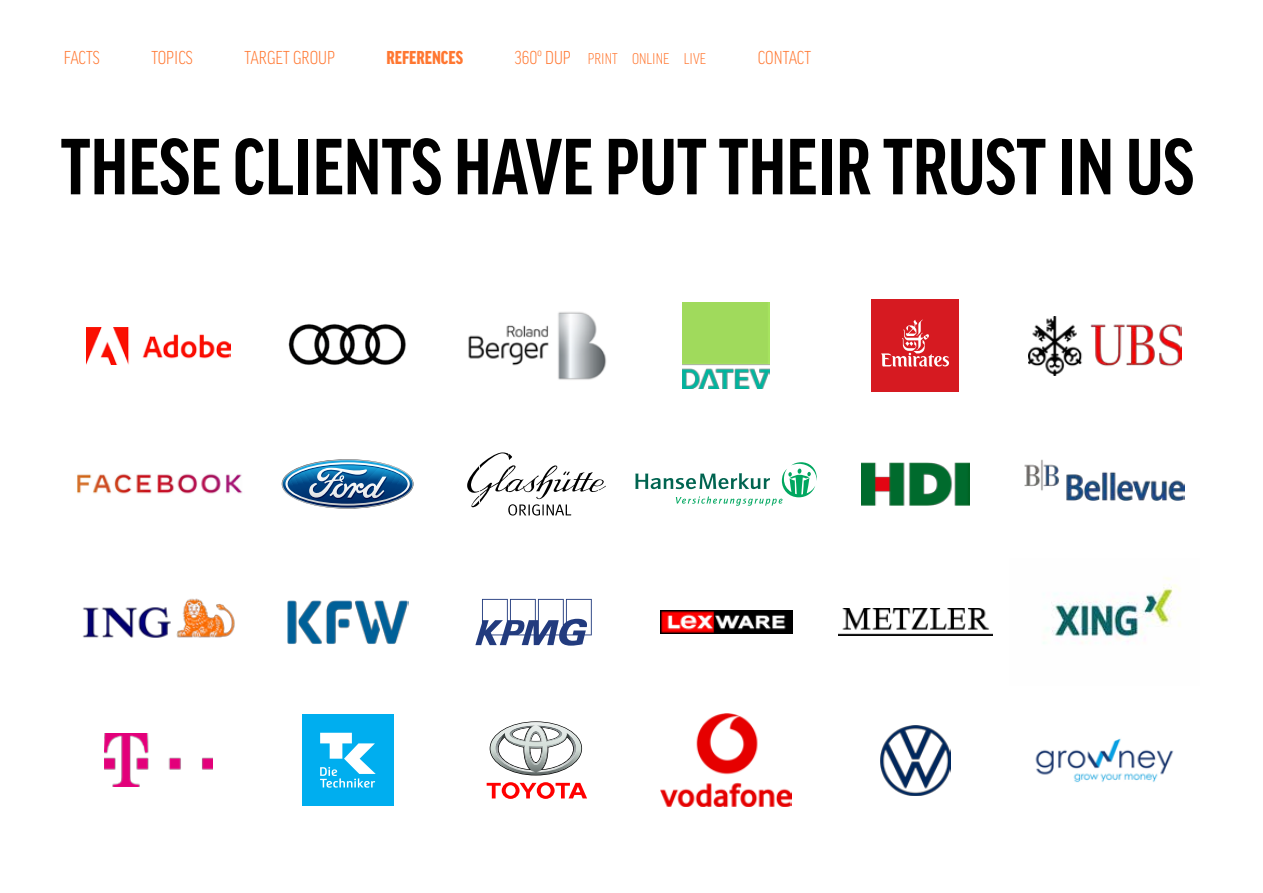
<style>
.page{position:relative;width:1263px;height:893px;background:#fff}
.page>*{position:absolute;margin:0;border:0;box-sizing:border-box;transform-origin:0 0}
.t1{font:700 condensed 76.5px "Good Pro";color:#000}
.t2{font:300 condensed 18px "Good Pro";color:#ff7731}
.t3{font:900 condensed 18px "Good Pro";color:#ff7731}
.t4{font:300 condensed 15px "Good Pro";color:#ff7731}
.s1{font-size:18px}
</style>
<div class="page">
<svg style="left:475px;top:599px;width:117px;height:47px"></svg>
<svg style="left:635px;top:462px;width:182px;height:44px"></svg>
<img style="left:282px;top:459px;width:131px;height:50px">
<svg style="left:487px;top:782px;width:100px;height:17px"></svg>
<svg style="left:490px;top:721px;width:92px;height:54px"></svg>
<div style="left:302px;top:714px;width:91px;height:92px;background:#00aeef"></div>
<svg style="left:320px;top:733px;width:56px;height:55px"></svg>
<img style="left:880px;top:725px;width:70px;height:70px">
<img style="left:682px;top:303px;width:88px;height:86px">
<img style="left:1028px;top:316px;width:153px;height:59px">
<img style="left:1025px;top:459px;width:159px;height:41px">
<img style="left:1043px;top:577px;width:137px;height:67px">
<img style="left:1035px;top:738px;width:139px;height:45px">
<svg style="left:467px;top:452px;width:139px;height:64px"></svg>
<img style="left:660px;top:611px;width:132px;height:22px">
<div style="left:871px;top:299px;width:88px;height:93px;background:#d61a21"></div>
<svg style="left:881px;top:320px;width:68px;height:46px"></svg>
<img style="left:838px;top:609px;width:154px;height:27px">
<img style="left:104px;top:733px;width:109px;height:54px">
<img style="left:82px;top:598px;width:153px;height:40px">
<img style="left:468px;top:312px;width:139px;height:68px">
<img style="left:661px;top:713px;width:131px;height:94px">
<img style="left:77px;top:473px;width:166px;height:21px">
<img style="left:861px;top:462px;width:108px;height:44px">
<img style="left:287px;top:600px;width:122px;height:44px">
<img style="left:86px;top:327px;width:145px;height:38px">
<img style="left:288px;top:324px;width:118px;height:41px">
<p class="t2" style="left:64px;top:47px;width:37px">FACTS</p>
<p class="t2" style="left:151px;top:47px;width:43px">TOPICS</p>
<p class="t2" style="left:244px;top:47px;width:92px">TARGET GROUP</p>
<p class="t3" style="left:386px;top:47px;width:78px">REFERENCES</p>
<p class="t4" style="left:515px;top:50px;width:193px"><span class="s1">360º DUP</span> PRINT ONLINE LIVE</p>
<p class="t2" style="left:758px;top:47px;width:55px">CONTACT</p>
<p class="t1" style="left:61px;top:124px;width:1135px">THESE CLIENTS HAVE PUT THEIR TRUST IN US</p>
</div>
